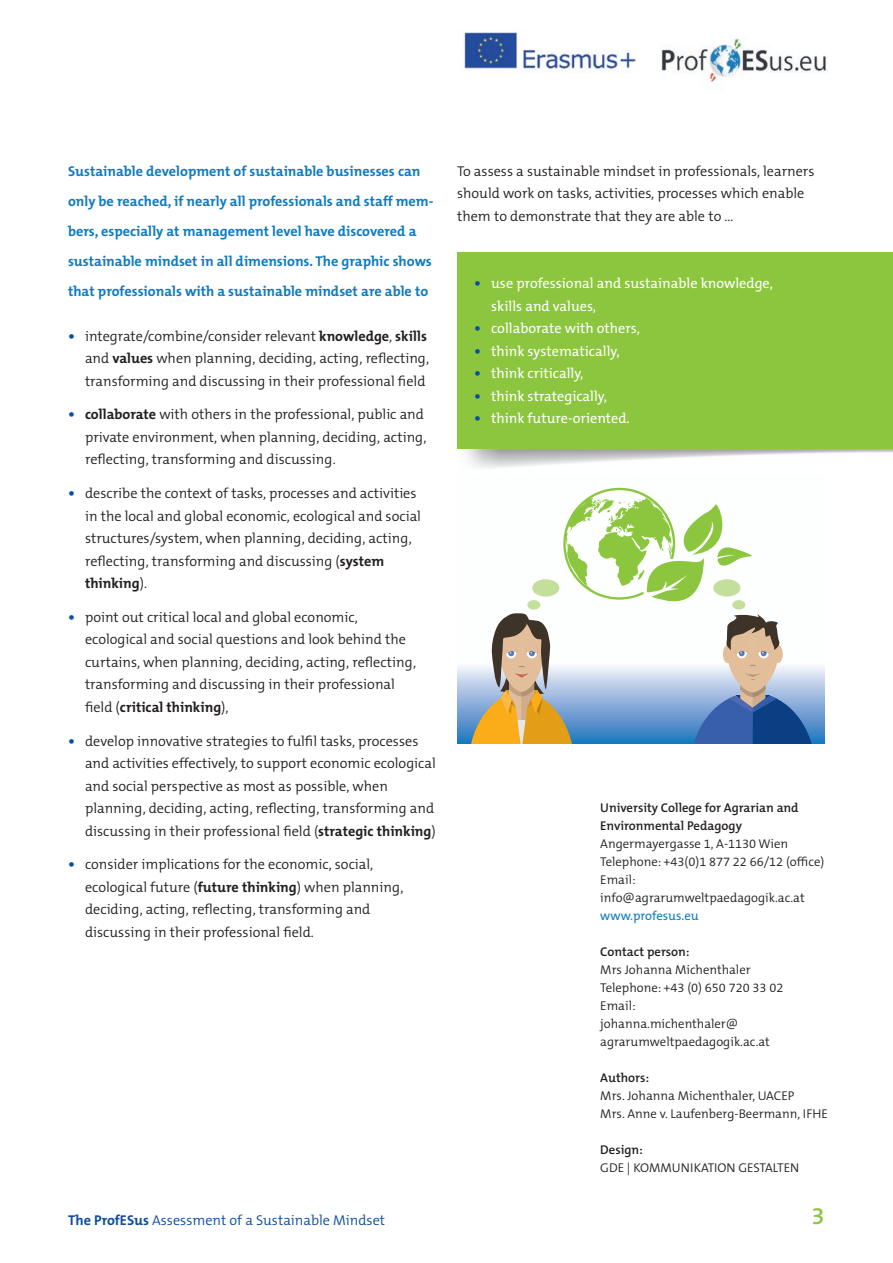
<style>
.page{position:relative;width:893px;height:1263px;background:#fff}
.page>*{position:absolute;margin:0;border:0;box-sizing:border-box;transform-origin:0 0}
.t1{font:600 24px "The Mix B6";color:#8bc63e}
.t2{font:300 14.25px/22.5px "The Mix B4";color:#231f20}
.t3{font:700 14.25px/30px "The Mix B7";color:#107bc1}
.t4{font:14.25px/22.5px "The Mix B5 Plain";color:#fff}
.t5{font:300 14.25px "The Mix B4";color:#0d4da1}
.t6{font:700 14.25px "The Mix B7";color:#231f20}
.t7{font:300 12.75px/18px "The Mix B4";color:#231f20}
.t8{font:600 12.75px/18px "The Mix B6";color:#231f20}
.t9{font:12.75px "The Mix B5 Plain";color:#107bc1}
.s1{font-family:"TUI Type";color:#0d4da1}
.s2{font-family:"The Mix B7";font-weight:700}
.s3{font-family:"The Mix B4";font-weight:300}
.s4{font-family:"TUI Type";font-weight:300;color:#0d4da1}
</style>
<div class="page">
<img style="left:464px;top:32px;width:172px;height:38px">
<img style="left:661px;top:38px;width:166px;height:45px">
<div style="left:457px;top:252px;width:436px;height:197px;background:#8bc63e"></div>
<svg style="left:458px;top:487px;width:367px;height:257px"></svg>
<svg style="left:468px;top:498px;width:347px;height:246px"></svg>
<p class="t3" style="left:68px;top:156px;width:367px">Sustainable development of sustainable businesses can only be reached, if nearly all professionals and staff mem&shy;bers, especially at management level have discovered a sustainable mindset in all dimensions. The graphic shows that professionals with a sustainable mindset are able to</p>
<p class="t2" style="left:85px;top:325px;width:346px;text-indent:-17px"><span class="s1">•</span> integrate/combine/consider relevant <span class="s2">knowledge</span>, <span class="s2">skills </span>and <span class="s2">values</span> when planning, deciding, acting, reflecting, transforming and discussing in their professional field</p>
<p class="t2" style="left:85px;top:404px;width:343px;text-indent:-17px"><span class="s1">•</span> <span class="s2">collaborate</span> with others in the professional, public and private environment, when planning, deciding, acting, reflecting, transforming and discussing.</p>
<p class="t2" style="left:85px;top:482px;width:337px;text-indent:-17px"><span class="s1">•</span> describe the context of tasks, processes and activities in the local and global economic, ecological and social structures/system, when planning, deciding, acting, reflecting, transforming and discussing (<span class="s2">system</span></p>
<p class="t6" style="left:85px;top:576px;width:64px">thinking<span class="s3">).</span></p>
<p class="t2" style="left:85px;top:606px;width:333px;text-indent:-17px"><span class="s1">•</span> point out critical local and global economic, ecological and social questions and look behind the curtains, when planning, deciding, acting, reflecting, transforming and discussing in their professional</p>
<p class="t6" style="left:85px;top:699px;width:145px"><span class="s3">field (</span>critical thinking<span class="s3">),</span></p>
<p class="t2" style="left:85px;top:730px;width:352px;text-indent:-17px"><span class="s1">•</span> develop innovative strategies to fulfil tasks, processes and activities effectively, to support economic ecological and social perspective as most as possible, when planning, deciding, acting, reflecting, transforming and discussing in their professional field (<span class="s2">strategic thinking</span>)</p>
<p class="t2" style="left:85px;top:854px;width:320px;text-indent:-17px"><span class="s1">•</span> consider implications for the economic, social, ecological future (<span class="s2">future thinking</span>) when planning, deciding, acting, reflecting, transforming and discussing in their professional field.</p>
<p class="t2" style="left:457px;top:160px;width:359px">To assess a sustainable mindset in professionals, learners should work on tasks, activities, processes which enable them to demonstrate that they are able to …</p>
<p class="t4" style="left:491px;top:272px;width:283px;text-indent:-17px"><span class="s4">•</span> use professional and sustainable knowledge, skills and values,</p>
<p class="t4" style="left:474px;top:317px;width:167px"><span class="s4">•</span> collaborate with others,</p>
<p class="t4" style="left:474px;top:340px;width:147px"><span class="s4">•</span> think systematically,</p>
<p class="t4" style="left:474px;top:362px;width:111px"><span class="s4">•</span> think critically,</p>
<p class="t4" style="left:474px;top:385px;width:134px"><span class="s4">•</span> think strategically,</p>
<p class="t4" style="left:474px;top:407px;width:157px"><span class="s4">•</span> think future-oriented.</p>
<p class="t8" style="left:600px;top:799px;width:200px">University College for Agrarian and<br>Environmental Pedagogy</p>
<p class="t7" style="left:600px;top:835px;width:226px">Angermayergasse 1, A-1130 Wien<br>Telephone: +43(0)1 877 22 66/12 (office)<br>Email: info@agrarumweltpaedagogik.ac.at</p>
<p class="t9" style="left:600px;top:909px;width:100px">www.profesus.eu</p>
<p class="t8" style="left:600px;top:943px;width:91px">Contact person:</p>
<p class="t7" style="left:600px;top:961px;width:185px">Mrs Johanna Michenthaler<br>Telephone: +43 (0) 650 720 33 02<br>Email:<br>johanna.michenthaler@ agrarumweltpaedagogik.ac.at</p>
<p class="t8" style="left:600px;top:1069px;width:51px">Authors:</p>
<p class="t7" style="left:600px;top:1087px;width:229px">Mrs. Johanna Michenthaler, UACEP<br>Mrs. Anne v. Laufenberg-Beermann, IFHE</p>
<p class="t8" style="left:600px;top:1141px;width:44px">Design:</p>
<p class="t7" style="left:600px;top:1159px;width:200px">GDE | KOMMUNIKATION GESTALTEN</p>
<p class="t5" style="left:68px;top:1213px;width:319px"><span class="s2">The ProfESus</span> Assessment of a Sustainable Mindset</p>
<h1 class="t1" style="left:811px;top:1203px;width:15px">3</h1>
</div>
